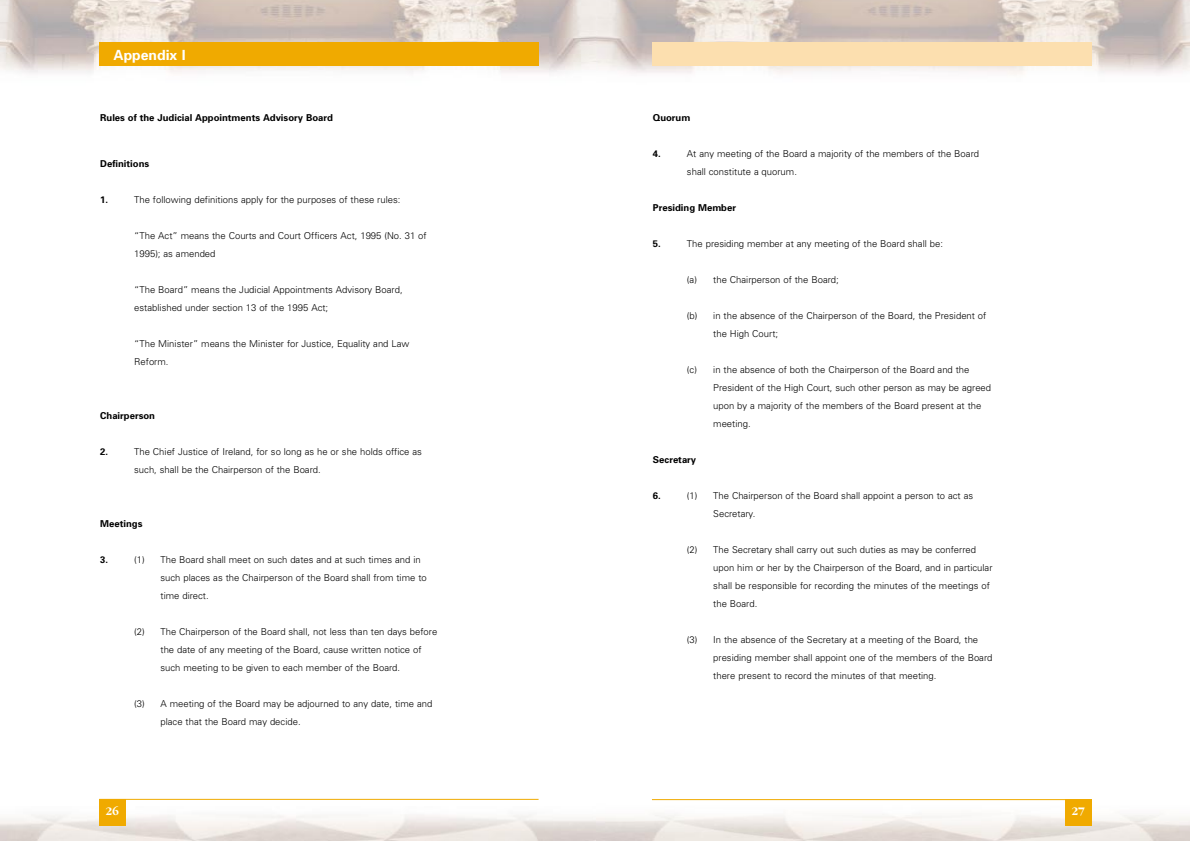
<style>
.page{position:relative;width:1190px;height:841px;background:#fff}
.page>*{position:absolute;margin:0;border:0;box-sizing:border-box;transform-origin:0 0}
.t1{font:700 14px "Univers";color:#fff}
.t2{font:700 12px "Garamond";color:#fff}
.t3{font:300 9.5px/18px "Univers";color:#000}
.t4{font:700 9.5px "Univers";color:#000}
</style>
<div class="page">
<img style="left:0;top:799px;width:1190px;height:42px">
<img style="left:0;top:0;width:1190px;height:75px">
<hr style="left:652px;top:799px;width:439px;height:1px;background:#f0aa00">
<div style="left:1065px;top:799px;width:26px;height:27px;background:#f0aa00"></div>
<div style="left:652px;top:43px;width:439px;height:23px;background:#fcdfaf"></div>
<hr style="left:99px;top:799px;width:440px;height:1px;background:#f0aa00">
<div style="left:99px;top:799px;width:27px;height:27px;background:#f0aa00"></div>
<div style="left:99px;top:43px;width:440px;height:23px;background:#f0aa00"></div>
<h1 class="t1" style="left:114px;top:50px;width:73px">Appendix I</h1>
<p class="t4" style="left:100px;top:114px;width:234px">Rules of the Judicial Appointments Advisory Board</p>
<p class="t4" style="left:100px;top:160px;width:51px">Definitions</p>
<p class="t4" style="left:100px;top:196px;width:9px">1.</p>
<p class="t3" style="left:134px;top:191px;width:268px">The following definitions apply for the purposes of these rules:</p>
<p class="t3" style="left:134px;top:227px;width:294px">“The Act” means the Courts and Court Officers Act, 1995 (No. 31 of<br>1995); as amended</p>
<p class="t3" style="left:134px;top:281px;width:270px">“The Board” means the Judicial Appointments Advisory Board, established under section 13 of the 1995 Act;</p>
<p class="t3" style="left:134px;top:335px;width:277px">“The Minister” means the Minister for Justice, Equality and Law<br>Reform.</p>
<p class="t4" style="left:100px;top:412px;width:56px">Chairperson</p>
<p class="t4" style="left:100px;top:448px;width:9px">2.</p>
<p class="t3" style="left:134px;top:443px;width:289px">The Chief Justice of Ireland, for so long as he or she holds office as such, shall be the Chairperson of the Board.</p>
<p class="t4" style="left:100px;top:520px;width:44px">Meetings</p>
<p class="t4" style="left:100px;top:556px;width:9px">3.</p>
<p class="t3" style="left:161px;top:551px;width:268px;text-indent:-26px">(1) The Board shall meet on such dates and at such times and in such places as the Chairperson of the Board shall from time to time direct.</p>
<p class="t3" style="left:161px;top:623px;width:278px;text-indent:-26px">(2) The Chairperson of the Board shall, not less than ten days before the date of any meeting of the Board, cause written notice of such meeting to be given to each member of the Board.</p>
<p class="t3" style="left:161px;top:695px;width:273px;text-indent:-26px">(3) A meeting of the Board may be adjourned to any date, time and place that the Board may decide.</p>
<p class="t4" style="left:653px;top:114px;width:39px">Quorum</p>
<p class="t4" style="left:653px;top:150px;width:9px">4.</p>
<p class="t3" style="left:687px;top:146px;width:294px">At any meeting of the Board a majority of the members of the Board shall constitute a quorum.</p>
<p class="t4" style="left:653px;top:204px;width:85px">Presiding Member</p>
<p class="t4" style="left:653px;top:240px;width:9px">5.</p>
<p class="t3" style="left:687px;top:236px;width:258px">The presiding member at any meeting of the Board shall be:</p>
<p class="t3" style="left:687px;top:272px;width:153px">(a) the Chairperson of the Board;</p>
<p class="t3" style="left:713px;top:308px;width:275px;text-indent:-26px">(b) in the absence of the Chairperson of the Board, the President of the High Court;</p>
<p class="t3" style="left:713px;top:362px;width:279px;text-indent:-26px">(c) in the absence of both the Chairperson of the Board and the President of the High Court, such other person as may be agreed upon by a majority of the members of the Board present at the meeting.</p>
<p class="t4" style="left:653px;top:456px;width:45px">Secretary</p>
<p class="t4" style="left:653px;top:492px;width:9px">6.</p>
<p class="t3" style="left:713px;top:488px;width:261px;text-indent:-26px">(1) The Chairperson of the Board shall appoint a person to act as<br>Secretary.</p>
<p class="t3" style="left:713px;top:542px;width:281px;text-indent:-26px">(2) The Secretary shall carry out such duties as may be conferred upon him or her by the Chairperson of the Board, and in particular shall be responsible for recording the minutes of the meetings of the Board.</p>
<p class="t3" style="left:713px;top:632px;width:281px;text-indent:-26px">(3) In the absence of the Secretary at a meeting of the Board, the presiding member shall appoint one of the members of the Board there present to record the minutes of that meeting.</p>
<p class="t2" style="left:106px;top:806px;width:15px">26</p>
<p class="t2" style="left:1071px;top:806px;width:15px">27</p>
</div>
